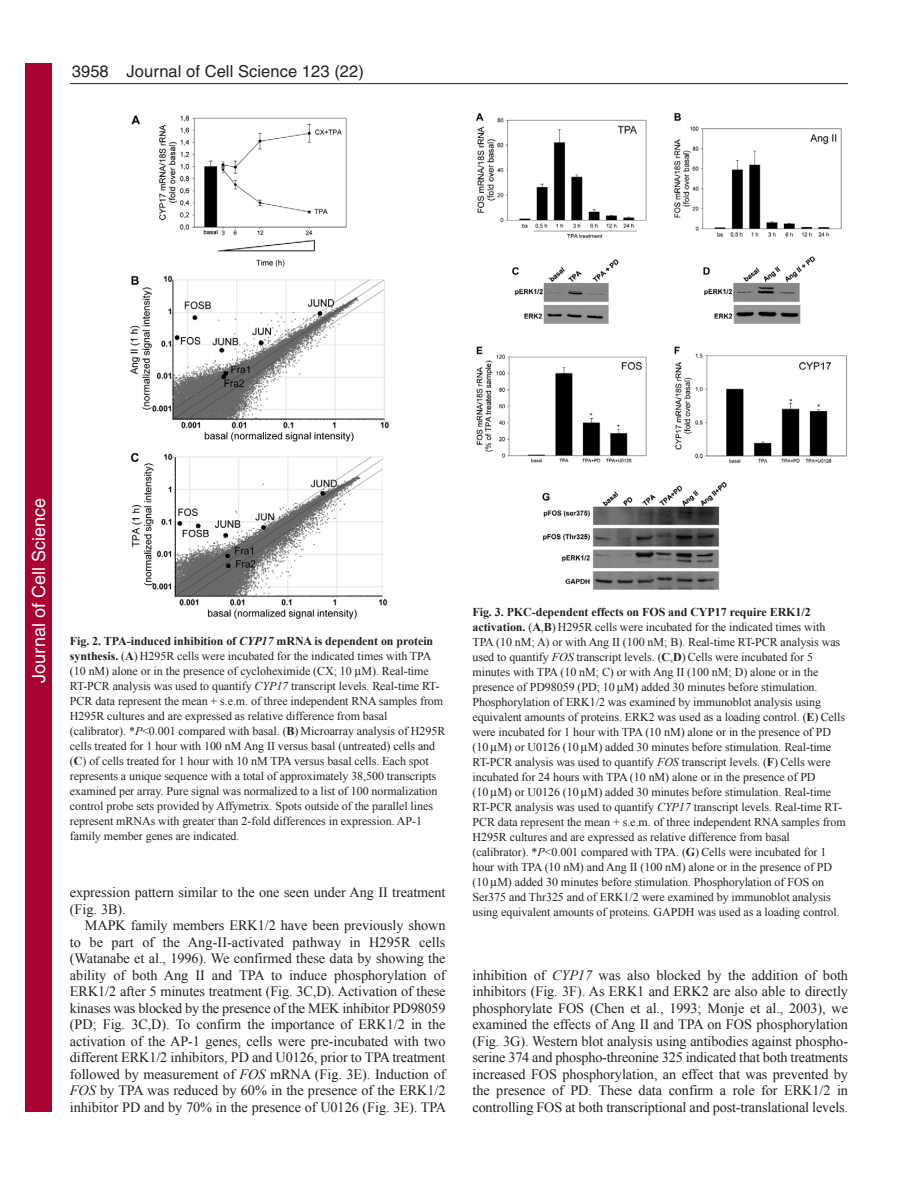
<style>
.page{position:relative;width:918px;height:1188px;background:#fff}
.page>*{position:absolute;margin:0;border:0;box-sizing:border-box;transform-origin:0 0}
.t1{font:18px "Helvetica";color:#fff}
.t2{font:16.5px "Helvetica";letter-spacing:.005em;color:#231f20}
.t3{font:14.25px/16.5px "Times New Roman";letter-spacing:-.005em;color:#231f20;text-align:justify}
.t4{font:12px/15px "Times New Roman";letter-spacing:-.005em;color:#231f20}
.s1{font-weight:700}
.s2{font-weight:700;font-style:italic}
.s3{font-style:italic}
</style>
<div class="page">
<hr style="left:70px;top:83px;width:778px;height:1px;background:#231f20">
<img style="left:130px;top:115px;width:259px;height:504px">
<img style="left:475px;top:112px;width:372px;height:478px">
<div style="left:26px;top:64px;width:26px;height:1048px;background:#a90332"></div>
<h2 class="t2" style="left:72px;top:65px;width:294px">3958 Journal of Cell Science 123 (22)</h2>
<h1 class="t1" style="left:28px;top:683px;width:186px;rotate:-90deg">Journal of Cell Science</h1>
<p class="t4" style="left:70px;top:633px;width:377px"><span class="s1">Fig. 2. TPA-induced inhibition of</span> <span class="s2">CYP17</span> <span class="s1">mRNA is dependent on protein synthesis.</span> (<span class="s1">A</span>) H295R cells were incubated for the indicated times with TPA (10 nM) alone or in the presence of cycloheximide (CX; 10 M). Real-time RT-PCR analysis was used to quantify <span class="s3">CYP17</span> transcript levels. Real-time RT-PCR data represent the mean + s.e.m. of three independent RNA samples from H295R cultures and are expressed as relative difference from basal (calibrator). *<span class="s3">P</span>&lt;0.001 compared with basal. (<span class="s1">B</span>) Microarray analysis of H295R cells treated for 1 hour with 100 nM Ang II versus basal (untreated) cells and (<span class="s1">C</span>) of cells treated for 1 hour with 10 nM TPA versus basal cells. Each spot represents a unique sequence with a total of approximately 38,500 transcripts examined per array. Pure signal was normalized to a list of 100 normalization control probe sets provided by Affymetrix. Spots outside of the parallel lines represent mRNAs with greater than 2-fold differences in expression. AP-1 family member genes are indicated.</p>
<p class="t3" style="left:70px;top:884px;width:377px">expression pattern similar to the one seen under Ang II treatment (Fig. 3B).</p>
<p class="t3" style="left:70px;top:917px;width:378px;text-indent:15px">MAPK family members ERK1/2 have been previously shown to be part of the Ang-II-activated pathway in H295R cells (Watanabe et al., 1996). We confirmed these data by showing the ability of both Ang II and TPA to induce phosphorylation of ERK1/2 after 5 minutes treatment (Fig. 3C,D). Activation of these kinases was blocked by the presence of the MEK inhibitor PD98059 (PD; Fig. 3C,D). To confirm the importance of ERK1/2 in the activation of the AP-1 genes, cells were pre-incubated with two different ERK1/2 inhibitors, PD and U0126, prior to TPA treatment followed by measurement of <span class="s3">FOS</span> mRNA (Fig. 3E). Induction of <span class="s3">FOS</span> by TPA was reduced by 60% in the presence of the ERK1/2 inhibitor PD and by 70% in the presence of U0126 (Fig. 3E). TPA</p>
<p class="t4" style="left:472px;top:604px;width:375px"><span class="s1">Fig. 3. PKC-dependent effects on FOS and CYP17 require ERK1/2 activation.</span> (<span class="s1">A</span>,<span class="s1">B</span>) H295R cells were incubated for the indicated times with TPA (10 nM; A) or with Ang II (100 nM; B). Real-time RT-PCR analysis was used to quantify <span class="s3">FOS</span> transcript levels. (<span class="s1">C</span>,<span class="s1">D</span>) Cells were incubated for 5 minutes with TPA (10 nM; C) or with Ang II (100 nM; D) alone or in the presence of PD98059 (PD; 10 M) added 30 minutes before stimulation.<br>Phosphorylation of ERK1/2 was examined by immunoblot analysis using equivalent amounts of proteins. ERK2 was used as a loading control. (<span class="s1">E</span>) Cells were incubated for 1 hour with TPA (10 nM) alone or in the presence of PD (10 M) or U0126 (10 M) added 30 minutes before stimulation. Real-time RT-PCR analysis was used to quantify <span class="s3">FOS</span> transcript levels. (<span class="s1">F</span>) Cells were incubated for 24 hours with TPA (10 nM) alone or in the presence of PD<br>(10 M) or U0126 (10 M) added 30 minutes before stimulation. Real-time RT-PCR analysis was used to quantify <span class="s3">CYP17</span> transcript levels. Real-time RT-PCR data represent the mean + s.e.m. of three independent RNA samples from H295R cultures and are expressed as relative difference from basal (calibrator). *<span class="s3">P</span>&lt;0.001 compared with TPA. (<span class="s1">G</span>) Cells were incubated for 1 hour with TPA (10 nM) and Ang II (100 nM) alone or in the presence of PD (10 M) added 30 minutes before stimulation. Phosphorylation of FOS on Ser375 and Thr325 and of ERK1/2 were examined by immunoblot analysis using equivalent amounts of proteins. GAPDH was used as a loading control.</p>
<p class="t3" style="left:473px;top:966px;width:377px">inhibition of <span class="s3">CYP17</span> was also blocked by the addition of both inhibitors (Fig. 3F). As ERK1 and ERK2 are also able to directly phosphorylate FOS (Chen et al., 1993; Monje et al., 2003), we examined the effects of Ang II and TPA on FOS phosphorylation (Fig. 3G). Western blot analysis using antibodies against phospho&shy;serine 374 and phospho-threonine 325 indicated that both treatments increased FOS phosphorylation, an effect that was prevented by the presence of PD. These data confirm a role for ERK1/2 in controlling FOS at both transcriptional and post-translational levels.</p>
</div>
